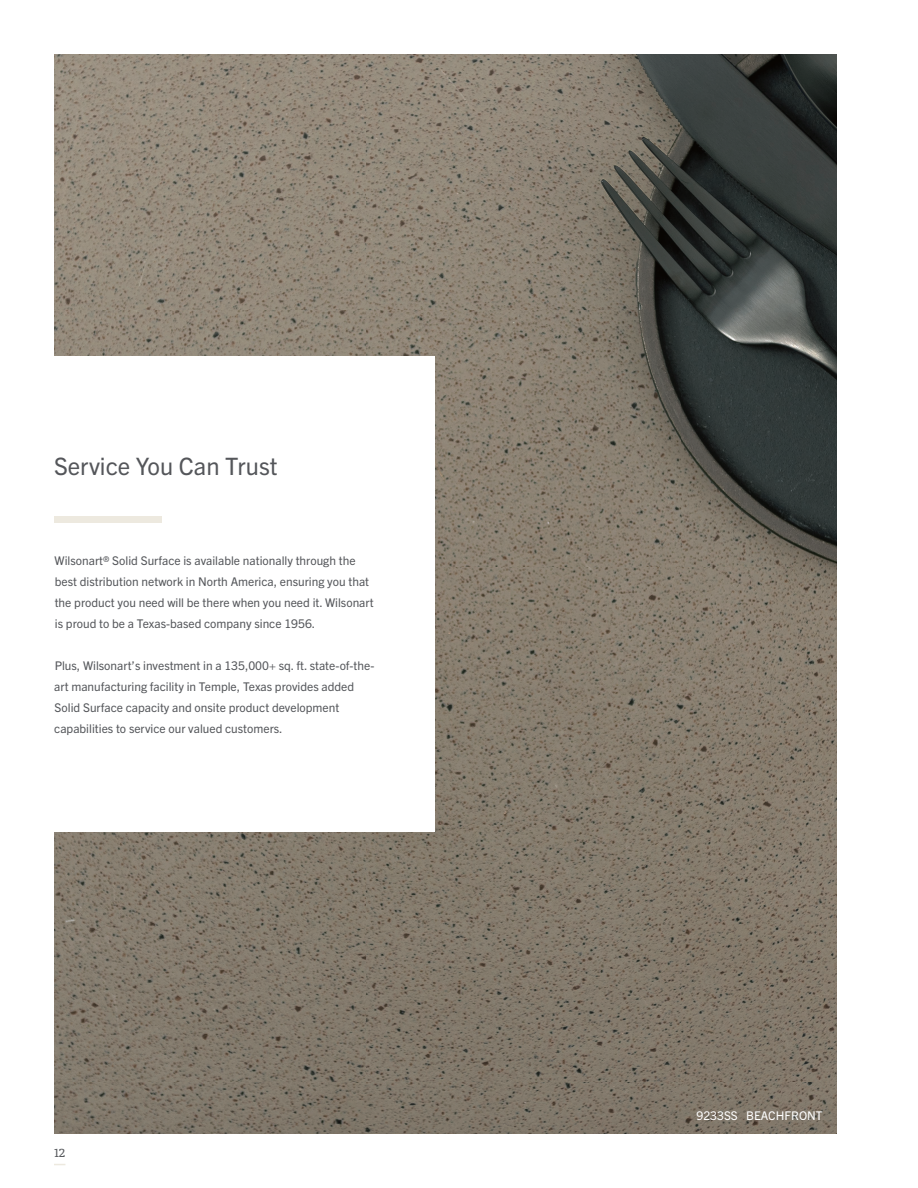
<style>
.page{position:relative;width:918px;height:1188px;background:#fff}
.page>*{position:absolute;margin:0;border:0;box-sizing:border-box;transform-origin:0 0}
.t1{font:24px "Trade Gothic Next LT Pro";color:#54565a}
.t2{font:12px/21px "Trade Gothic Next LT Pro";color:#54565a}
.t3{font:12px "Trade Gothic Next LT Pro";color:#fff}
.t4{font:12px "Tisa Pro";color:#54565a}
</style>
<div class="page">
<img style="left:54px;top:54px;width:783px;height:1080px">
<div style="left:0;top:356px;width:434px;height:476px;background:#fff"></div>
<div style="left:54px;top:516px;width:108px;height:7px;background:#ede9df"></div>
<h1 class="t1" style="left:54px;top:449px;width:225px">Service You Can Trust</h1>
<p class="t2" style="left:55px;top:549px;width:321px">Wilsonart® Solid Surface is available nationally through the best distribution network in North America, ensuring you that the product you need will be there when you need it. Wilsonart is proud to be a Texas-based company since 1956.</p>
<p class="t2" style="left:54px;top:654px;width:322px">Plus, Wilsonart’s investment in a 135,000+ sq. ft. state-of-the&shy;art manufacturing facility in Temple, Texas provides added Solid Surface capacity and onsite product development capabilities to service our valued customers.</p>
<p class="t4" style="left:54px;top:1144px;width:13px">12</p>
<p class="t3" style="left:696px;top:1107px;width:128px">9233SS BEACHFRONT</p>
</div>
